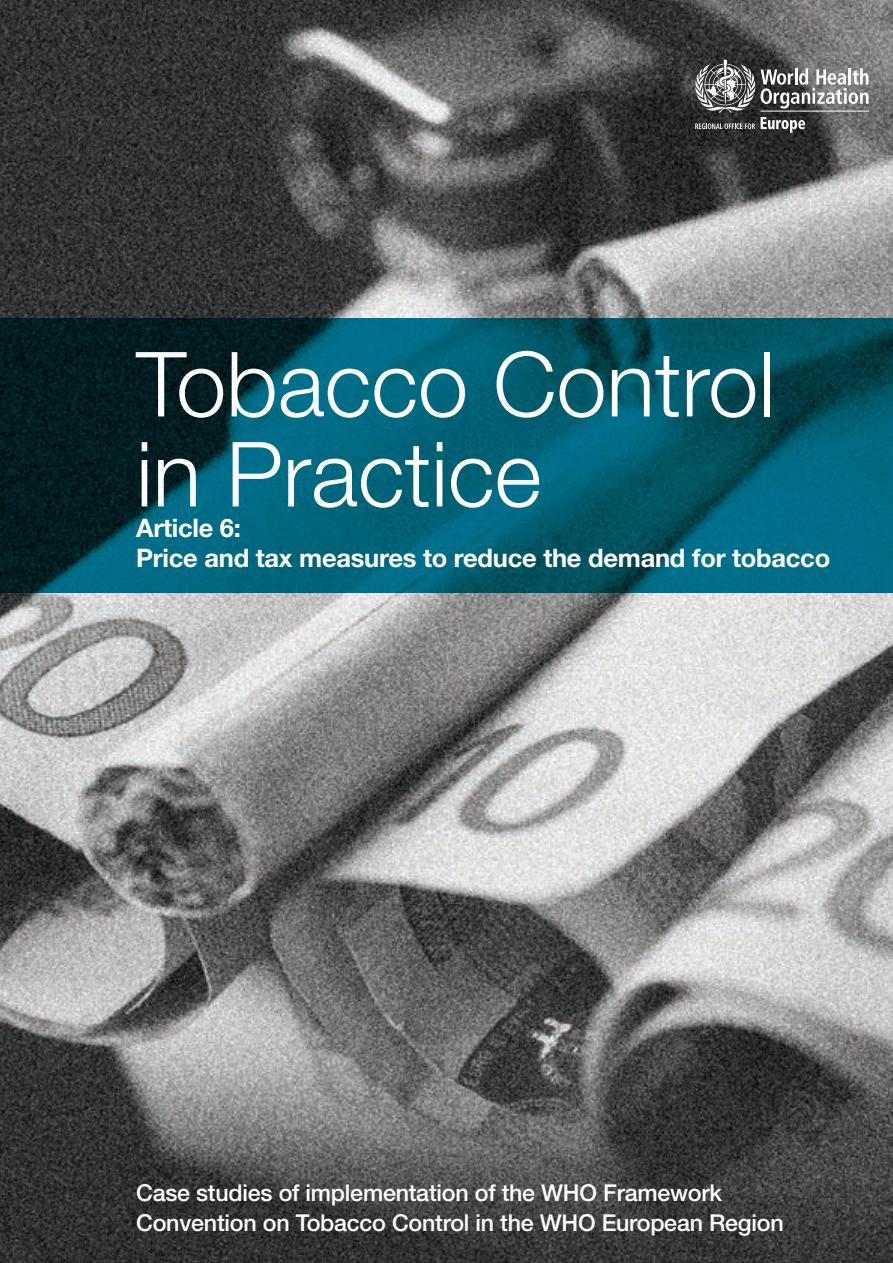
<style>
.page{position:relative;width:893px;height:1263px;background:#fff}
.page>*{position:absolute;margin:0;border:0;box-sizing:border-box;transform-origin:0 0}
.t1{font:300 90px/90px "Helvetica Neue";color:#fff}
.t2{font:700 25.5px/30px "Helvetica Neue";letter-spacing:-.01em;color:#fff}
.t3{font:500 23.25px/30px "Helvetica Neue";letter-spacing:-.01em;color:#fff}
</style>
<div class="page">
<img style="left:0;top:0;width:893px;height:1263px">
<img style="left:0;top:319px;width:893px;height:274px">
<hr style="left:761px;top:111px;width:108px;height:1px;background:#fff">
<svg style="left:695px;top:60px;width:173px;height:73px;background:#717171"></svg>
<h1 class="t1" style="left:136px;top:337px;width:640px">Tobacco Control in Practice</h1>
<p class="t2" style="left:136px;top:512px;width:696px">Article 6:<br>Price and tax measures to reduce the demand for tobacco</p>
<p class="t3" style="left:136px;top:1177px;width:649px">Case studies of implementation of the WHO Framework<br>Convention on Tobacco Control in the WHO European Region</p>
</div>
